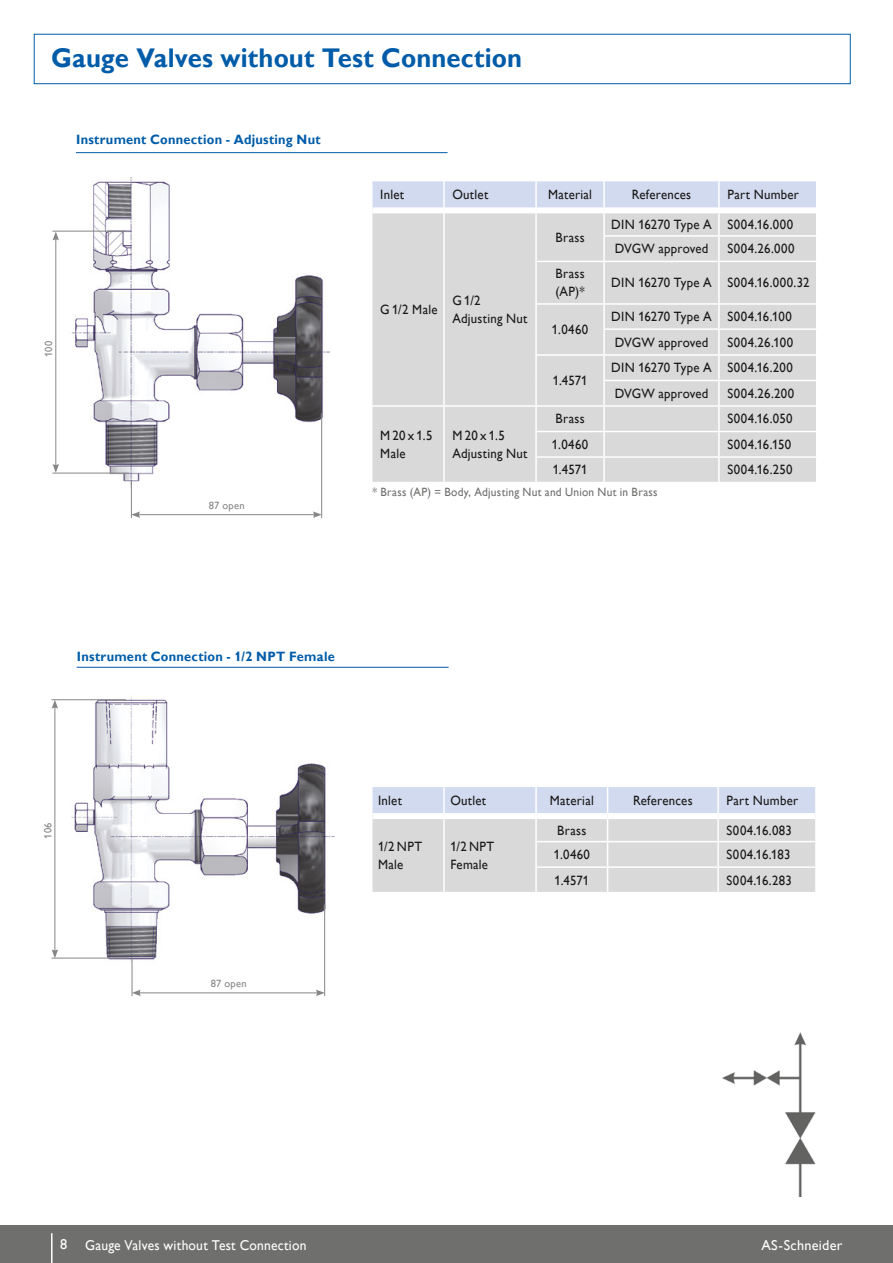
<style>
.page{position:relative;width:893px;height:1263px;background:#fff}
.page>*{position:absolute;margin:0;border:0;box-sizing:border-box;transform-origin:0 0}
.t1{font:700 27px "Gill Alt One";letter-spacing:.005em;color:#005ca9;scale:.95 1}
.t2{font:14.25px "Gill Alt One";letter-spacing:.015em;color:#fff}
.t3{font:13.5px/18px "Gill Alt One";letter-spacing:.02em;color:#1a1918;scale:.95 1}
.t4{font:700 13.5px "Gill Alt One";letter-spacing:.02em;color:#005ca9;scale:.95 1}
.t5{font:13.5px "Gill Alt One";letter-spacing:.04em;color:#1a1918;scale:.95 1}
.t6{font:13.5px "Gill Alt One";letter-spacing:.045em;color:#1a1918;scale:.95 1}
.t7{font:12px "Gill Alt One";letter-spacing:.025em;color:#6f6f6e;scale:.95 1}
.t8{font:10.5px "Gill Alt One";letter-spacing:.025em;color:#868686}
</style>
<div class="page">
<div style="left:34px;top:34px;width:816px;height:50px;border:1px solid #005ca9"></div>
<hr style="left:76px;top:152px;width:372px;height:1px;background:#005ca9">
<div style="left:372px;top:261px;width:444px;height:221px;background:#d9d9da"></div>
<svg style="left:372px;top:181px;width:444px;height:80px;background:#d8dbe2"></svg>
<hr style="left:443px;top:261px;width:2px;height:43px;background:#fff">
<hr style="left:535px;top:261px;width:69px;height:1px;background:#fff">
<hr style="left:535px;top:262px;width:2px;height:41px;background:#fff">
<hr style="left:604px;top:261px;width:115px;height:1px;background:#fff">
<hr style="left:603px;top:262px;width:2px;height:41px;background:#fff">
<hr style="left:719px;top:261px;width:98px;height:1px;background:#fff">
<hr style="left:718px;top:262px;width:2px;height:41px;background:#fff">
<hr style="left:443px;top:304px;width:2px;height:25px;background:#fff">
<hr style="left:535px;top:303px;width:69px;height:2px;background:#fff">
<hr style="left:535px;top:305px;width:2px;height:24px;background:#fff">
<hr style="left:604px;top:303px;width:115px;height:2px;background:#fff">
<hr style="left:603px;top:305px;width:2px;height:23px;background:#fff">
<hr style="left:719px;top:303px;width:98px;height:2px;background:#fff">
<hr style="left:718px;top:305px;width:2px;height:23px;background:#fff">
<hr style="left:443px;top:329px;width:2px;height:26px;background:#fff">
<hr style="left:535px;top:329px;width:2px;height:25px;background:#fff">
<hr style="left:603px;top:328px;width:116px;height:2px;background:#fff">
<hr style="left:603px;top:330px;width:2px;height:24px;background:#fff">
<hr style="left:719px;top:328px;width:98px;height:2px;background:#fff">
<hr style="left:718px;top:330px;width:2px;height:24px;background:#fff">
<hr style="left:443px;top:355px;width:2px;height:25px;background:#fff">
<hr style="left:535px;top:354px;width:69px;height:2px;background:#fff">
<hr style="left:535px;top:356px;width:2px;height:24px;background:#fff">
<hr style="left:604px;top:354px;width:115px;height:2px;background:#fff">
<hr style="left:603px;top:356px;width:2px;height:24px;background:#fff">
<hr style="left:719px;top:354px;width:98px;height:2px;background:#fff">
<hr style="left:718px;top:356px;width:2px;height:24px;background:#fff">
<hr style="left:443px;top:380px;width:2px;height:25px;background:#fff">
<hr style="left:535px;top:380px;width:2px;height:25px;background:#fff">
<hr style="left:603px;top:380px;width:116px;height:1px;background:#fff">
<hr style="left:603px;top:381px;width:2px;height:24px;background:#fff">
<hr style="left:719px;top:380px;width:98px;height:1px;background:#fff">
<hr style="left:718px;top:381px;width:2px;height:24px;background:#fff">
<hr style="left:371px;top:405px;width:73px;height:2px;background:#fff">
<hr style="left:444px;top:405px;width:92px;height:2px;background:#fff">
<hr style="left:443px;top:407px;width:2px;height:24px;background:#fff">
<hr style="left:536px;top:405px;width:68px;height:2px;background:#fff">
<hr style="left:535px;top:407px;width:2px;height:24px;background:#fff">
<hr style="left:604px;top:405px;width:115px;height:2px;background:#fff">
<hr style="left:603px;top:407px;width:2px;height:24px;background:#fff">
<hr style="left:719px;top:405px;width:98px;height:2px;background:#fff">
<hr style="left:718px;top:407px;width:2px;height:24px;background:#fff">
<hr style="left:443px;top:431px;width:2px;height:26px;background:#fff">
<hr style="left:535px;top:431px;width:69px;height:1px;background:#fff">
<hr style="left:535px;top:432px;width:2px;height:24px;background:#fff">
<hr style="left:604px;top:431px;width:115px;height:1px;background:#fff">
<hr style="left:603px;top:432px;width:2px;height:24px;background:#fff">
<hr style="left:719px;top:431px;width:98px;height:1px;background:#fff">
<hr style="left:718px;top:432px;width:2px;height:24px;background:#fff">
<hr style="left:443px;top:457px;width:2px;height:25px;background:#fff">
<hr style="left:535px;top:456px;width:69px;height:2px;background:#fff">
<hr style="left:535px;top:458px;width:2px;height:24px;background:#fff">
<hr style="left:604px;top:456px;width:115px;height:2px;background:#fff">
<hr style="left:603px;top:458px;width:2px;height:24px;background:#fff">
<hr style="left:719px;top:456px;width:98px;height:2px;background:#fff">
<hr style="left:718px;top:458px;width:2px;height:24px;background:#fff">
<div style="left:372px;top:207px;width:72px;height:6px;background:#fff"></div>
<div style="left:444px;top:207px;width:92px;height:6px;background:#fff"></div>
<div style="left:536px;top:207px;width:68px;height:6px;background:#fff"></div>
<div style="left:604px;top:207px;width:115px;height:6px;background:#fff"></div>
<div style="left:719px;top:207px;width:97px;height:6px;background:#fff"></div>
<img style="left:52px;top:178px;width:279px;height:339px">
<hr style="left:77px;top:667px;width:372px;height:1px;background:#005ca9">
<svg style="left:372px;top:787px;width:444px;height:105px;background:#d8dae0"></svg>
<hr style="left:718px;top:866px;width:99px;height:2px;background:#fff">
<hr style="left:717px;top:868px;width:2px;height:24px;background:#fff">
<hr style="left:815px;top:868px;width:2px;height:24px;background:#fff">
<div style="left:372px;top:813px;width:72px;height:6px;background:#fff"></div>
<div style="left:444px;top:813px;width:92px;height:6px;background:#fff"></div>
<div style="left:536px;top:813px;width:72px;height:6px;background:#fff"></div>
<div style="left:608px;top:813px;width:110px;height:6px;background:#fff"></div>
<div style="left:718px;top:813px;width:97px;height:6px;background:#fff"></div>
<img style="left:61px;top:697px;width:274px;height:290px">
<img style="left:722px;top:1032px;width:94px;height:165px">
<hr style="left:131px;top:480px;width:1px;height:38px;background:#868686">
<hr style="left:138px;top:514px;width:177px;height:1px;background:#868686">
<svg style="left:131px;top:511px;width:9px;height:7px"></svg>
<svg style="left:313px;top:511px;width:8px;height:7px"></svg>
<hr style="left:52px;top:231px;width:74px;height:1px;background:#868686">
<hr style="left:52px;top:473px;width:77px;height:1px;background:#868686">
<hr style="left:56px;top:238px;width:1px;height:228px;background:#868686">
<svg style="left:53px;top:464px;width:6px;height:9px"></svg>
<svg style="left:53px;top:231px;width:6px;height:9px"></svg>
<hr style="left:132px;top:957px;width:1px;height:39px;background:#868686">
<hr style="left:138px;top:993px;width:180px;height:1px;background:#868686">
<svg style="left:132px;top:989px;width:9px;height:7px"></svg>
<svg style="left:316px;top:989px;width:8px;height:7px"></svg>
<hr style="left:52px;top:699px;width:74px;height:1px;background:#868686">
<hr style="left:52px;top:958px;width:77px;height:1px;background:#868686">
<hr style="left:55px;top:706px;width:1px;height:246px;background:#868686">
<svg style="left:52px;top:949px;width:6px;height:9px"></svg>
<svg style="left:52px;top:700px;width:6px;height:9px"></svg>
<hr style="left:324px;top:904px;width:1px;height:92px;background:#868686">
<hr style="left:321px;top:413px;width:1px;height:105px;background:#868686">
<div style="left:0;top:1225px;width:893px;height:38px;background:#6f6f6e"></div>
<hr style="left:51px;top:1233px;width:2px;height:30px;background:#fff">
<h1 class="t1" style="left:51px;top:42px;width:497px">Gauge Valves without Test Connection</h1>
<p class="t4" style="left:76px;top:132px;width:259px">Instrument Connection - Adjusting Nut</p>
<p class="t8" style="left:43px;top:357px;width:18px;rotate:-90deg">100</p>
<p class="t8" style="left:209px;top:499px;width:37px">87 open</p>
<p class="t3" style="left:380px;top:185px;width:27px">Inlet</p>
<p class="t3" style="left:452px;top:185px;width:39px">Outlet</p>
<p class="t3" style="left:548px;top:185px;width:48px">Material</p>
<p class="t3" style="left:632px;top:185px;width:64px">References</p>
<p class="t3" style="left:727px;top:185px;width:77px">Part Number</p>
<p class="t3" style="left:380px;top:300px;width:62px">G 1/2 Male</p>
<p class="t3" style="left:452px;top:291px;width:81px">G 1/2<br>Adjusting Nut</p>
<p class="t3" style="left:556px;top:228px;width:32px">Brass</p>
<p class="t3" style="left:611px;top:212px;width:193px;line-height:24.5px">DIN 16270 Type A S004.16.000<br>DVGW approved</p>
<p class="t6" style="left:727px;top:241px;width:72px">S004.26.000</p>
<p class="t3" style="left:555px;top:265px;width:33px">Brass (AP)*</p>
<p class="t3" style="left:611px;top:274px;width:210px">DIN 16270 Type A S004.16.000.32</p>
<p class="t3" style="left:552px;top:320px;width:40px">1.0460</p>
<p class="t3" style="left:611px;top:304px;width:191px;line-height:25.5px">DIN 16270 Type A S004.16.100<br>DVGW approved</p>
<p class="t5" style="left:727px;top:334px;width:71px">S004.26.100</p>
<p class="t3" style="left:553px;top:371px;width:38px">1.4571</p>
<p class="t3" style="left:611px;top:355px;width:193px;line-height:25.5px">DIN 16270 Type A S004.16.200<br>DVGW approved</p>
<p class="t5" style="left:727px;top:385px;width:72px">S004.26.200</p>
<p class="t3" style="left:556px;top:410px;width:32px">Brass</p>
<p class="t3" style="left:727px;top:410px;width:70px">S004.16.050</p>
<p class="t3" style="left:552px;top:435px;width:40px">1.0460</p>
<p class="t3" style="left:727px;top:435px;width:69px">S004.16.150</p>
<p class="t3" style="left:553px;top:461px;width:38px">1.4571</p>
<p class="t3" style="left:727px;top:461px;width:70px">S004.16.250</p>
<p class="t7" style="left:372px;top:485px;width:302px">* Brass (AP) = Body, Adjusting Nut and Union Nut in Brass</p>
<p class="t3" style="left:380px;top:426px;width:57px">M20x1.5<br>Male</p>
<p class="t3" style="left:452px;top:426px;width:81px">M20x1.5<br>Adjusting Nut</p>
<p class="t4" style="left:77px;top:649px;width:273px">Instrument Connection - 1/2 NPT Female</p>
<p class="t8" style="left:42px;top:839px;width:18px;rotate:-90deg">106</p>
<p class="t8" style="left:211px;top:977px;width:37px">87 open</p>
<p class="t3" style="left:378px;top:791px;width:27px">Inlet</p>
<p class="t3" style="left:450px;top:791px;width:39px">Outlet</p>
<p class="t3" style="left:550px;top:791px;width:48px">Material</p>
<p class="t3" style="left:633px;top:791px;width:64px">References</p>
<p class="t3" style="left:727px;top:791px;width:77px">Part Number</p>
<p class="t3" style="left:378px;top:837px;width:48px">1/2 NPT<br>Male</p>
<p class="t3" style="left:450px;top:837px;width:48px">1/2 NPT<br>Female</p>
<p class="t3" style="left:557px;top:821px;width:32px">Brass</p>
<p class="t5" style="left:727px;top:822px;width:70px">S004.16.083</p>
<p class="t3" style="left:554px;top:845px;width:40px">1.0460</p>
<p class="t3" style="left:727px;top:845px;width:69px">S004.16.183</p>
<p class="t3" style="left:554px;top:871px;width:38px">1.4571</p>
<p class="t3" style="left:727px;top:871px;width:70px">S004.16.283</p>
<p class="t2" style="left:60px;top:1237px;width:248px">8 Gauge Valves without Test Connection</p>
<p class="t2" style="left:761px;top:1237px;width:83px">AS-Schneider</p>
</div>
